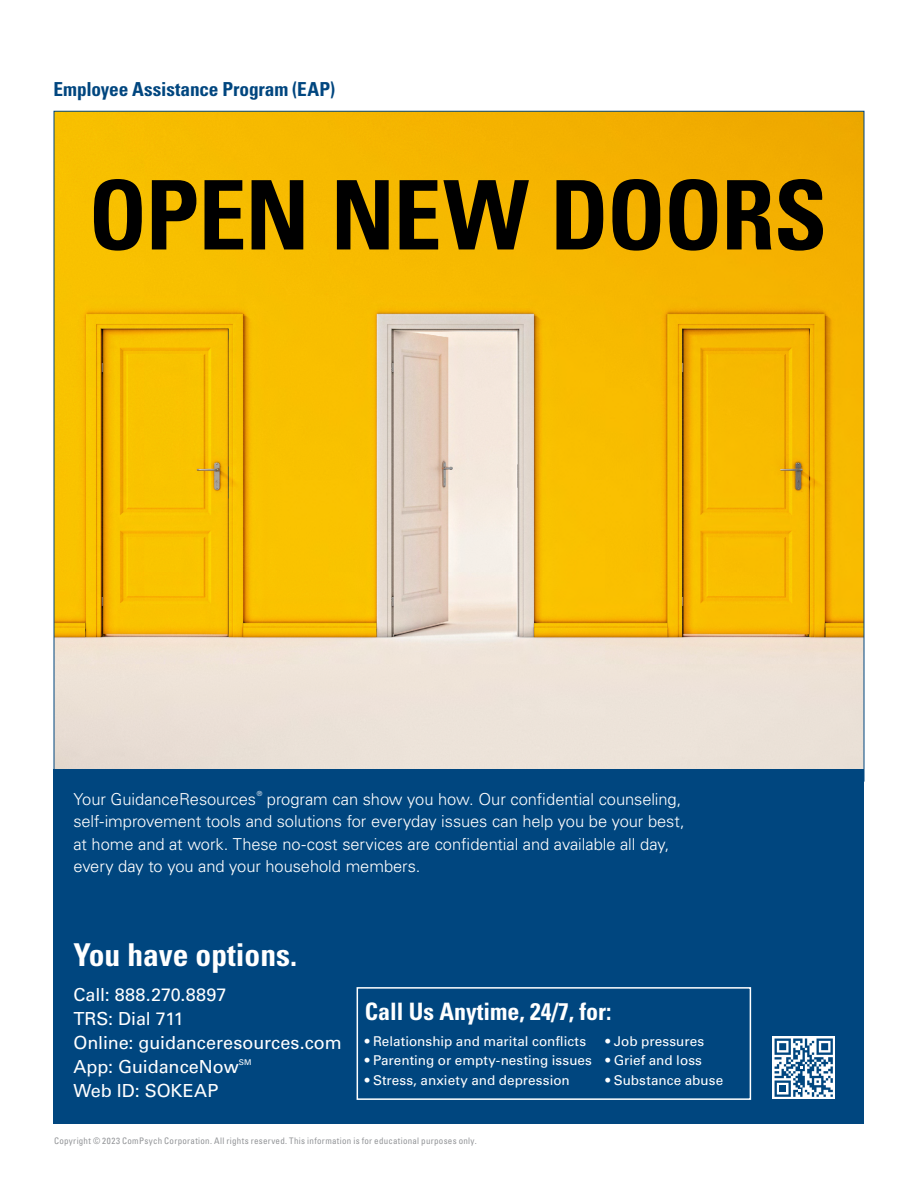
<style>
.page{position:relative;width:918px;height:1188px;background:#fff}
.page>*{position:absolute;margin:0;border:0;box-sizing:border-box;transform-origin:0 0}
.t1{font:700 condensed 96px "Univers LT Std";letter-spacing:-.015em;color:#000}
.t2{font:700 condensed 31.5px "Univers LT Std";color:#fff}
.t3{font:700 condensed 24px "Univers LT Std";color:#fff}
.t4{font:700 condensed 19.35px "Univers LT Std";letter-spacing:-.01em;color:#00467f}
.t5{font:18px/24px "Univers LT Std";letter-spacing:-.005em;color:#fff}
.t6{font:300 16.5px/22.5px "Univers LT Std";letter-spacing:-.005em;color:#fff}
.t7{font:13.5px "Univers LT Std";letter-spacing:.005em;color:#fff}
.t8{font:condensed 9px "Univers LT Std";letter-spacing:.03em;color:#939598}
.t9{font:7.8px "Univers LT Std";color:#fff}
.t10{font:300 7.05px "Univers LT Std";color:#fff}
</style>
<div class="page">
<img style="left:56px;top:113px;width:806px;height:657px">
<div style="left:54px;top:770px;width:810px;height:354px;background:#00467f"></div>
<svg style="left:772px;top:1036px;width:63px;height:63px"></svg>
<svg style="left:775px;top:1039px;width:58px;height:58px"></svg>
<div style="left:357px;top:987px;width:394px;height:113px;border:2px solid #fff"></div>
<p class="t4" style="left:54px;top:77px;width:283px">Employee Assistance Program (EAP)</p>
<h1 class="t1" style="left:89px;top:156px;width:740px">OPEN NEW DOORS</h1>
<p class="t6" style="left:73px;top:788px;width:184px">Your GuidanceResources</p>
<p class="t10" style="left:257px;top:789px;width:7px">®</p>
<p class="t6" style="left:73px;top:788px;width:613px;text-indent:193px">program can show you how. Our confidential counseling, self-improvement tools and solutions for everyday issues can help you be your best, at home and at work. These no-cost services are confidential and available all day, every day to you and your household members.</p>
<h2 class="t2" style="left:73px;top:936px;width:225px">You have options.</h2>
<p class="t5" style="left:73px;top:983px;width:270px">Call: 888.270.8897<br>TRS: Dial 711<br>Online: guidanceresources.com<br>App: GuidanceNow</p>
<p class="t9" style="left:239px;top:1058px;width:14px">SM</p>
<p class="t5" style="left:73px;top:1079px;width:147px">Web ID: SOKEAP</p>
<h3 class="t3" style="left:365px;top:996px;width:248px">Call Us Anytime, 24/7, for:</h3>
<p class="t7" style="left:365px;top:1033px;width:223px">• Relationship and marital conflicts</p>
<p class="t7" style="left:606px;top:1033px;width:100px">• Job pressures</p>
<p class="t7" style="left:365px;top:1053px;width:339px">• Parenting or empty-nesting issues • Grief and loss</p>
<p class="t7" style="left:365px;top:1072px;width:207px">• Stress, anxiety and depression</p>
<p class="t7" style="left:606px;top:1072px;width:119px">• Substance abuse</p>
<p class="t8" style="left:54px;top:1135px;width:424px">Copyright © 2023 ComPsych Corporation. All rights reserved. This information is for educational purposes only.</p>
</div>
